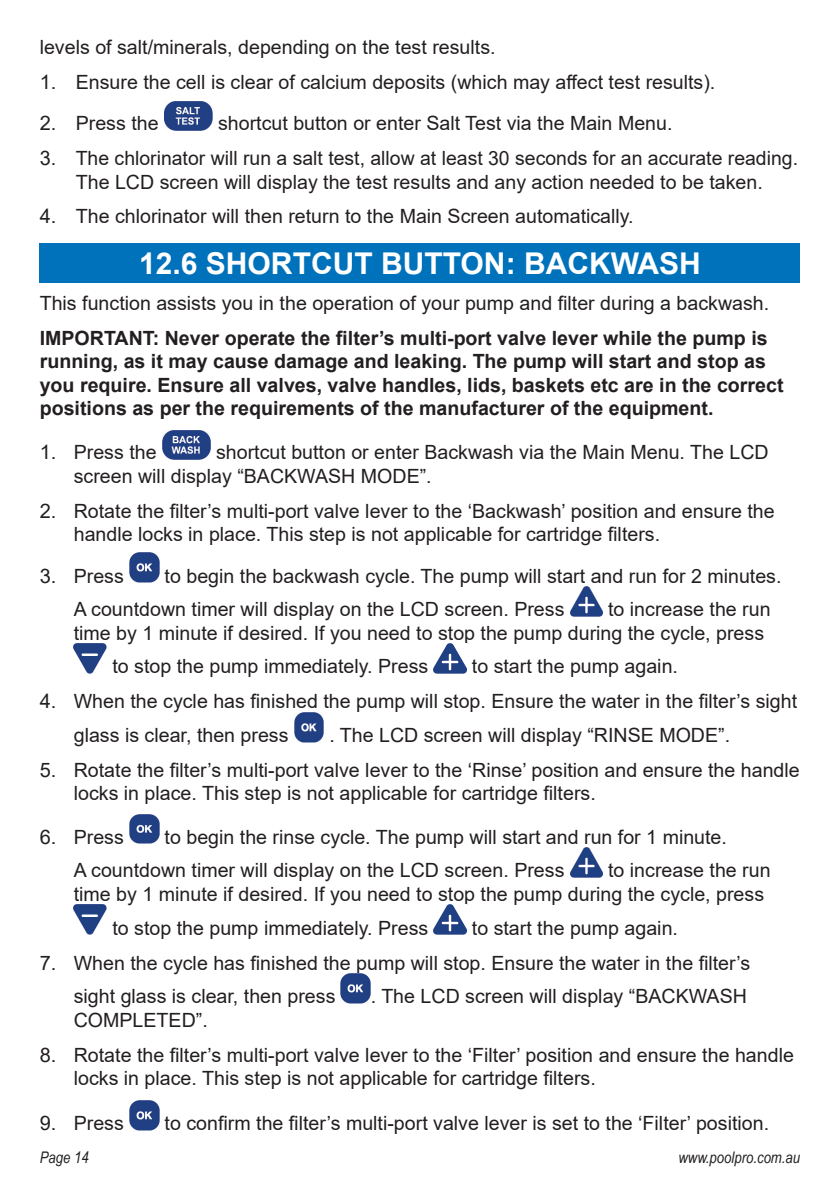
<style>
.page{position:relative;width:840px;height:1191px;background:#fff}
.page>*{position:absolute;margin:0;border:0;box-sizing:border-box;transform-origin:0 0}
.t1{font:700 30px "Arial";color:#fff}
.t2{font:19.6px/23.6px "Arial";color:#231f20}
.t3{font:700 19.6px/23.6px "Arial";color:#231f20}
.t4{font:italic 16px "Arial Narrow";color:#231f20}
.s1{font-size:20px}
</style>
<div class="page">
<img style="left:164px;top:101px;width:48px;height:29px">
<div style="left:40px;top:243px;width:759px;height:40px;background:#0072bc"></div>
<img style="left:162px;top:430px;width:48px;height:29px">
<img style="left:129px;top:553px;width:30px;height:29px">
<img style="left:570px;top:586px;width:32px;height:30px">
<img style="left:74px;top:643px;width:33px;height:30px">
<img style="left:433px;top:643px;width:33px;height:30px">
<img style="left:294px;top:712px;width:30px;height:30px">
<img style="left:129px;top:814px;width:30px;height:29px">
<img style="left:570px;top:847px;width:32px;height:30px">
<img style="left:74px;top:905px;width:33px;height:29px">
<img style="left:433px;top:905px;width:33px;height:29px">
<img style="left:341px;top:973px;width:29px;height:30px">
<img style="left:129px;top:1100px;width:30px;height:30px">
<p class="t2" style="left:40px;top:35px;width:457px">levels of salt/minerals, depending on the test results.</p>
<p class="t2" style="left:40px;top:70px;width:676px"><span class="s1">1.</span> Ensure the cell is clear of calcium deposits (which may affect test results).</p>
<p class="t2" style="left:40px;top:111px;width:120px"><span class="s1">2.</span> Press the</p>
<p class="t2" style="left:218px;top:111px;width:455px">shortcut button or enter Salt Test via the Main Menu.</p>
<p class="t2" style="left:40px;top:146px;width:759px;text-align:center"><span class="s1">3.</span> The chlorinator will run a salt test, allow at least 30 seconds for an accurate reading.<br>The LCD screen will display the test results and any action needed to be taken.</p>
<p class="t2" style="left:40px;top:205px;width:595px"><span class="s1">4.</span> The chlorinator will then return to the Main Screen automatically.</p>
<h1 class="t1" style="left:139px;top:242px;width:563px">12.6 SHORTCUT BUTTON: BACKWASH</h1>
<p class="t2" style="left:40px;top:291px;width:730px">This function assists you in the operation of your pump and filter during a backwash.</p>
<p class="t3" style="left:40px;top:326px;width:744px">IMPORTANT: Never operate the fi lter’s multi-port valve lever while the pump is running, as it may cause damage and leaking. The pump will start and stop as you require. Ensure all valves, valve handles, lids, baskets etc are in the correct positions as per the requirements of the manufacturer of the equipment.</p>
<p class="t2" style="left:40px;top:440px;width:118px"><span class="s1">1.</span> Press the</p>
<p class="t2" style="left:74px;top:440px;width:696px;text-indent:142px">shortcut button or enter Backwash via the Main Menu. The LCD screen will display “BACKWASH MODE”.</p>
<p class="t2" style="left:74px;top:499px;width:702px;text-indent:-34px"><span class="s1">2.</span> Rotate the filter’s multi-port valve lever to the ‘Backwash’ position and ensure the handle locks in place. This step is not applicable for cartridge filters.</p>
<p class="t2" style="left:40px;top:564px;width:86px"><span class="s1">3.</span> Press</p>
<p class="t2" style="left:74px;top:559px;width:708px;line-height:33.6px;text-indent:91px">to begin the backwash cycle. The pump will start and run for 2 minutes.<br>A countdown timer will display on the LCD screen. Press</p>
<p class="t2" style="left:74px;top:597px;width:698px;text-indent:534px">to increase the run time by 1 minute if desired. If you need to stop the pump during the cycle, press</p>
<p class="t2" style="left:112px;top:654px;width:317px">to stop the pump immediately. Press</p>
<p class="t2" style="left:471px;top:654px;width:207px">to start the pump again.</p>
<p class="t2" style="left:74px;top:684px;width:724px;line-height:33.6px;text-indent:-34px"><span class="s1">4.</span> When the cycle has finished the pump will stop. Ensure the water in the filter’s sight glass is clear, then press</p>
<p class="t2" style="left:329px;top:723px;width:402px">. The LCD screen will display “RINSE MODE”.</p>
<p class="t2" style="left:74px;top:758px;width:727px;text-indent:-34px"><span class="s1">5.</span> Rotate the filter’s multi-port valve lever to the ‘Rinse’ position and ensure the handle locks in place. This step is not applicable for cartridge filters.</p>
<p class="t2" style="left:40px;top:825px;width:86px"><span class="s1">6.</span> Press</p>
<p class="t2" style="left:74px;top:820px;width:654px;line-height:33.6px;text-indent:91px">to begin the rinse cycle. The pump will start and run for 1 minute.<br>A countdown timer will display on the LCD screen. Press</p>
<p class="t2" style="left:74px;top:858px;width:698px;text-indent:534px">to increase the run time by 1 minute if desired. If you need to stop the pump during the cycle, press</p>
<p class="t2" style="left:112px;top:916px;width:317px">to stop the pump immediately. Press</p>
<p class="t2" style="left:471px;top:916px;width:207px">to start the pump again.</p>
<p class="t2" style="left:74px;top:945px;width:677px;line-height:33.6px;text-indent:-34px"><span class="s1">7.</span> When the cycle has finished the pump will stop. Ensure the water in the filter’s sight glass is clear, then press</p>
<p class="t2" style="left:370px;top:984px;width:377px">. The LCD screen will display “BACKWASH</p>
<p class="t2" style="left:74px;top:1008px;width:135px">COMPLETED”.</p>
<p class="t2" style="left:74px;top:1042px;width:721px;text-indent:-34px"><span class="s1">8.</span> Rotate the filter’s multi-port valve lever to the ‘Filter’ position and ensure the handle locks in place. This step is not applicable for cartridge filters.</p>
<p class="t2" style="left:40px;top:1111px;width:86px"><span class="s1">9.</span> Press</p>
<p class="t2" style="left:164px;top:1111px;width:605px">to confirm the filter’s multi-port valve lever is set to the ‘Filter’ position.</p>
<p class="t4" style="left:40px;top:1146px;width:50px">Page 14</p>
<p class="t4" style="left:678px;top:1146px;width:123px">www.poolpro.com.au</p>
</div>
